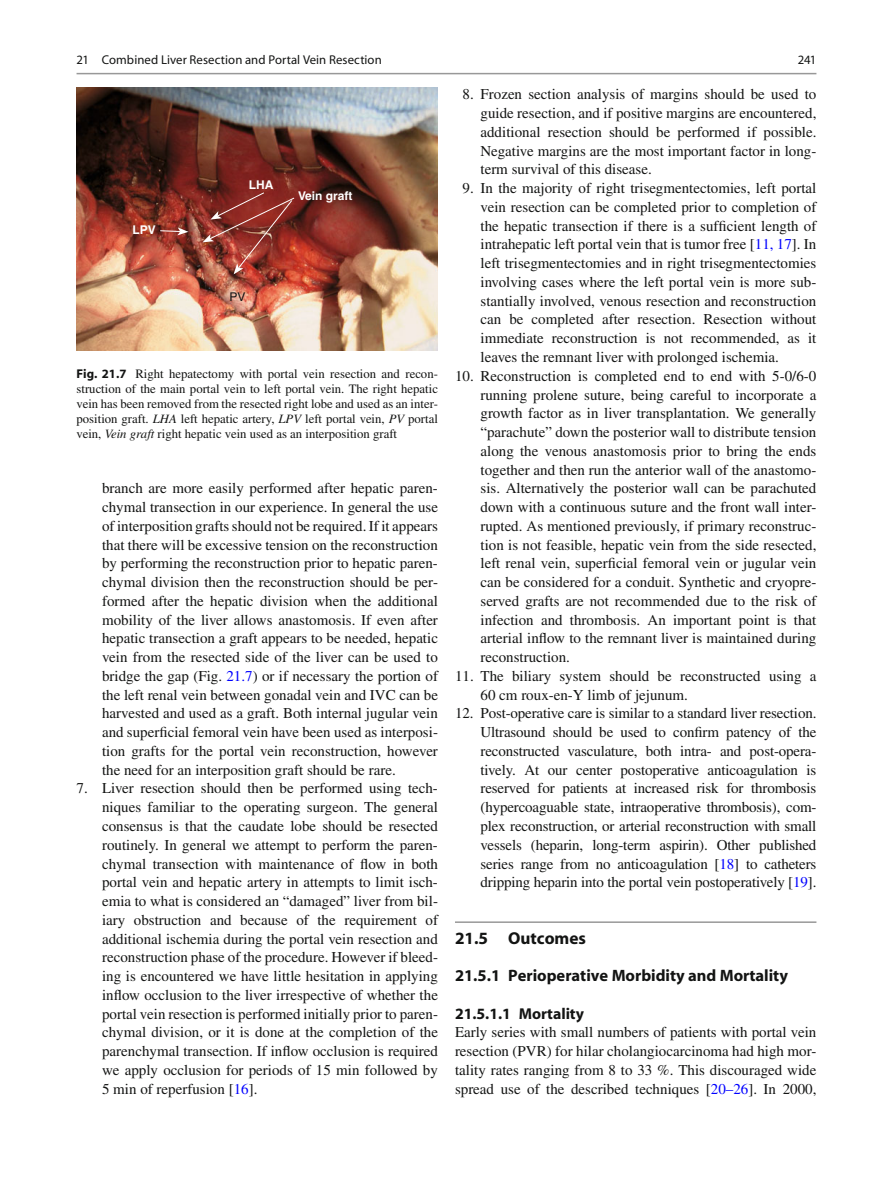
<style>
.page{position:relative;width:893px;height:1187px;background:#fff}
.page>*{position:absolute;margin:0;border:0;box-sizing:border-box;transform-origin:0 0}
.t1{font:700 17.25px "Myriad";color:#131413}
.t2{font:700 16.5px "Myriad";color:#131413}
.t3{font:700 15.75px "Myriad";color:#131413}
.t4{font:15px/18.8px "Times";color:#131413;text-align:justify}
.t5{font:12.75px/15px "Times";color:#131413;text-align:justify}
.t6{font:12.75px "Myriad";letter-spacing:.01em;color:#131413}
.t7{font:700 12px "Helvetica";color:#fff}
.t8{font:12px "Helvetica";color:#121313}
.s1{font-family:"Myriad";font-weight:700}
.s2{font-style:italic}
.s3{color:#00f}
</style>
<div class="page">
<hr style="left:77px;top:73px;width:739px;height:1px;background:#989898">
<hr style="left:455px;top:921px;width:361px;height:1px;background:#989898">
<img style="left:77px;top:88px;width:361px;height:263px">
<svg style="left:159px;top:227px;width:29px;height:8px"></svg>
<img style="left:202px;top:191px;width:93px;height:83px">
<p class="t6" style="left:77px;top:55px;width:307px">21 Combined Liver Resection and Portal Vein Resection</p>
<p class="t6" style="left:798px;top:55px;width:20px">241</p>
<p class="t7" style="left:133px;top:225px;width:25px">LPV</p>
<p class="t7" style="left:249px;top:180px;width:26px">LHA</p>
<p class="t7" style="left:298px;top:191px;width:56px">Vein graft</p>
<p class="t8" style="left:229px;top:292px;width:18px">PV</p>
<p class="t5" style="left:77px;top:367px;width:363px"><span class="s1">Fig. 21.7</span> Right hepatectomy with portal vein resection and recon&shy;struction of the main portal vein to left portal vein. The right hepatic vein has been removed from the resected right lobe and used as an inter&shy;position graft. <span class="s2">LHA</span> left hepatic artery, <span class="s2">LPV</span> left portal vein, <span class="s2">PV</span> portal vein, <span class="s2">Vein graft</span> right hepatic vein used as an interposition graft</p>
<p class="t4" style="left:102px;top:480px;width:337px">branch are more easily performed after hepatic paren&shy;chymal transection in our experience. In general the use of interposition grafts should not be required. If it appears that there will be excessive tension on the reconstruction by performing the reconstruction prior to hepatic paren&shy;chymal division then the reconstruction should be per&shy;formed after the hepatic division when the additional mobility of the liver allows anastomosis. If even after hepatic transection a graft appears to be needed, hepatic vein from the resected side of the liver can be used to bridge the gap (Fig. <span class="s3">21.7</span> ) or if necessary the portion of the left renal vein between gonadal vein and IVC can be harvested and used as a graft. Both internal jugular vein and super fi cial femoral vein have been used as interposi&shy;tion grafts for the portal vein reconstruction, however the need for an interposition graft should be rare.</p>
<p class="t4" style="left:102px;top:780px;width:337px;text-indent:-26px">7. Liver resection should then be performed using tech&shy;niques familiar to the operating surgeon. The general consensus is that the caudate lobe should be resected routinely. In general we attempt to perform the paren&shy;chymal transection with maintenance of fl ow in both portal vein and hepatic artery in attempts to limit isch&shy;emia to what is considered an “damaged” liver from bil&shy;iary obstruction and because of the requirement of additional ischemia during the portal vein resection and reconstruction phase of the procedure. However if bleed&shy;ing is encountered we have little hesitation in applying in fl ow occlusion to the liver irrespective of whether the portal vein resection is performed initially prior to paren&shy;chymal division, or it is done at the completion of the parenchymal transection. If in fl ow occlusion is required we apply occlusion for periods of 15 min followed by 5 min of reperfusion [ <span class="s3">16</span> ] .</p>
<p class="t4" style="left:480px;top:86px;width:337px;text-indent:-18px">8. Frozen section analysis of margins should be used to guide resection, and if positive margins are encountered, additional resection should be performed if possible.<br>Negative margins are the most important factor in long&shy;term survival of this disease.</p>
<p class="t4" style="left:480px;top:180px;width:337px;text-indent:-18px">9. In the majority of right trisegmentectomies, left portal vein resection can be completed prior to completion of the hepatic transection if there is a suf fi cient length of intrahepatic left portal vein that is tumor free [ <span class="s3">11, 17</span> ] . In left trisegmentectomies and in right trisegmentectomies involving cases where the left portal vein is more sub&shy;stantially involved, venous resection and reconstruction can be completed after resection. Resection without immediate reconstruction is not recommended, as it leaves the remnant liver with prolonged ischemia.</p>
<p class="t4" style="left:480px;top:368px;width:337px;text-indent:-26px">10. Reconstruction is completed end to end with 5-0/6-0 running prolene suture, being careful to incorporate a growth factor as in liver transplantation. We generally “parachute” down the posterior wall to distribute tension along the venous anastomosis prior to bring the ends together and then run the anterior wall of the anastomo&shy;sis. Alternatively the posterior wall can be parachuted down with a continuous suture and the front wall inter&shy;rupted. As mentioned previously, if primary reconstruc&shy;tion is not feasible, hepatic vein from the side resected, left renal vein, super fi cial femoral vein or jugular vein can be considered for a conduit. Synthetic and cryopre&shy;served grafts are not recommended due to the risk of infection and thrombosis. An important point is that arterial in fl ow to the remnant liver is maintained during reconstruction.</p>
<p class="t4" style="left:480px;top:668px;width:337px;text-indent:-26px">11. The biliary system should be reconstructed using a<br>60 cm roux-en-Y limb of jejunum.</p>
<p class="t4" style="left:480px;top:705px;width:338px;text-indent:-26px">12. Post-operative care is similar to a standard liver resection.<br>Ultrasound should be used to con fi rm patency of the reconstructed vasculature, both intra- and post-opera&shy;tively. At our center postoperative anticoagulation is reserved for patients at increased risk for thrombosis (hypercoaguable state, intraoperative thrombosis), com&shy;plex reconstruction, or arterial reconstruction with small vessels (heparin, long-term aspirin). Other published series range from no anticoagulation [ <span class="s3">18</span> ] to catheters dripping heparin into the portal vein postoperatively [ <span class="s3">19</span> ] .</p>
<p class="t1" style="left:455px;top:931px;width:133px">21.5 Outcomes</p>
<p class="t2" style="left:455px;top:969px;width:334px">21.5.1 Perioperative Morbidity and Mortality</p>
<p class="t3" style="left:455px;top:1007px;width:130px">21.5.1.1 Mortality</p>
<p class="t4" style="left:455px;top:1024px;width:363px">Early series with small numbers of patients with portal vein resection (PVR) for hilar cholangiocarcinoma had high mor&shy;tality rates ranging from 8 to 33 %. This discouraged wide spread use of the described techniques [ <span class="s3">20–26</span> ] . In 2000,</p>
</div>
